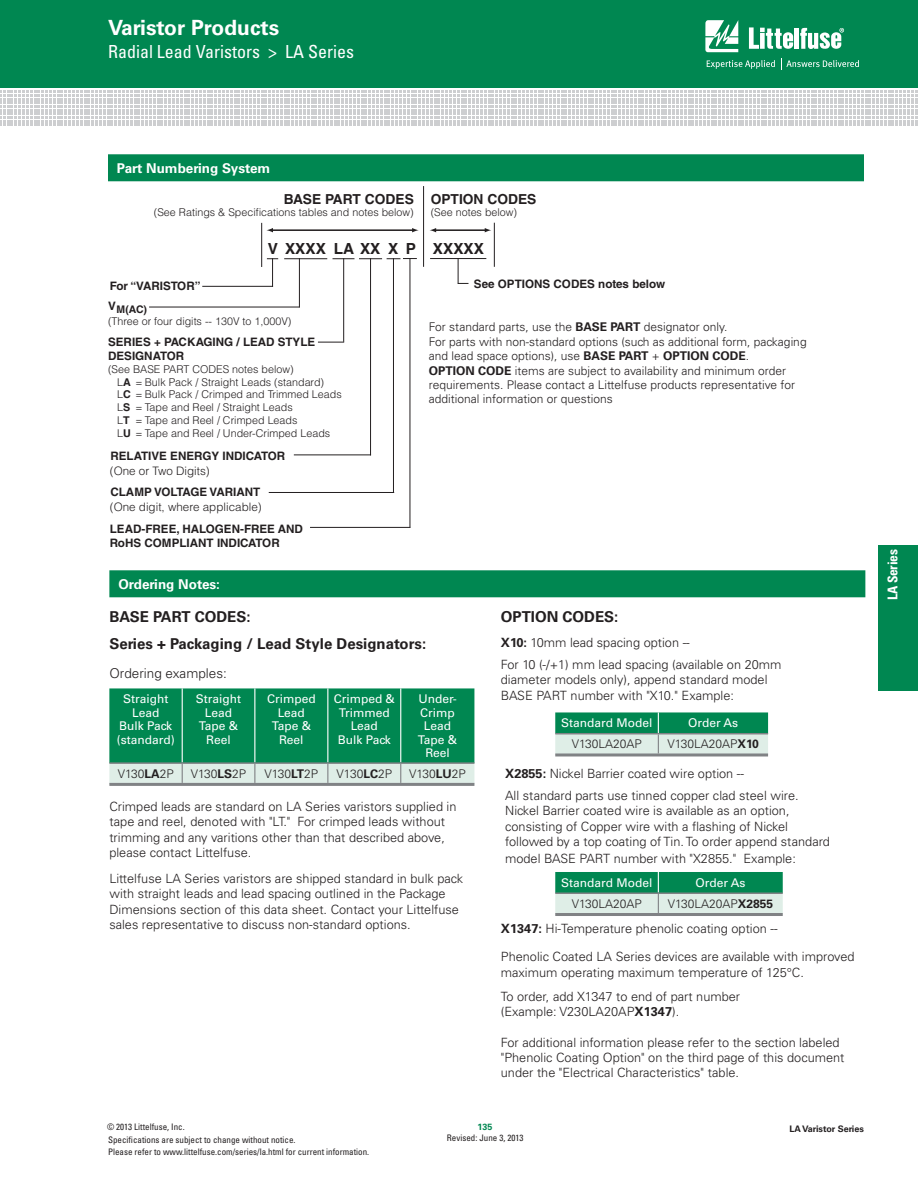
<style>
.page{position:relative;width:918px;height:1188px;background:#fff}
.page>*{position:absolute;margin:0;border:0;box-sizing:border-box;transform-origin:0 0}
.t1{font:700 21px "Univers LT Std";color:#fff}
.t2{font:condensed 18px "Univers LT Std";color:#fff}
.t3{font:700 15.3px "Helvetica LT Std";color:#231f20}
.t4{font:700 15px "Univers LT Std";color:#231f20}
.t5{font:700 13.8px "Helvetica LT Std";color:#231f20}
.t6{font:700 13.5px "Univers LT Std";color:#fff}
.t7{font:300 13.5px "Univers LT Std";color:#231f20}
.t8{font:700 condensed 13.5px "Univers LT Std";letter-spacing:-.02em;color:#fff}
.t9{font:300 12.75px/15.3px "Univers LT Std";color:#231f20}
.t10{font:300 12px/14.4px "Univers LT Std";color:#231f20}
.t11{font:12px/13.5px "Univers LT Std";color:#fff;text-align:center}
.t12{font:700 11.7px/14px "Helvetica LT Std";color:#231f20}
.t13{font:300 11.7px "Helvetica LT Std";color:#231f20}
.t14{font:300 10.8px/12.9px "Helvetica LT Std";color:#231f20}
.t15{font:700 10.5px "Helvetica LT Std";color:#231f20}
.t16{font:condensed 9px/12px "Univers LT Std";color:#231f20}
.t17{font:700 9px "Univers LT Std";color:#231f20}
.t18{font:700 9px "Univers LT Std";color:#008751}
.s1{font-weight:700}
</style>
<div class="page">
<div style="left:0;top:0;width:918px;height:88px;background:#008751"></div>
<svg style="left:0;top:91px;width:917px;height:35px"></svg>
<svg style="left:705px;top:20px;width:33px;height:32px"></svg>
<hr style="left:795px;top:28px;width:4px;height:21px;background:#fff">
<svg style="left:800px;top:28px;width:44px;height:21px"></svg>
<svg style="left:749px;top:27px;width:44px;height:22px"></svg>
<svg style="left:707px;top:60px;width:68px;height:9px"></svg>
<svg style="left:781px;top:58px;width:78px;height:12px"></svg>
<div style="left:879px;top:545px;width:39px;height:146px;background:#008751"></div>
<div style="left:108px;top:154px;width:756px;height:27px;background:#008751"></div>
<hr style="left:203px;top:286px;width:70px;height:1px;background:#231f20">
<hr style="left:343px;top:259px;width:1px;height:82px;background:#231f20">
<hr style="left:299px;top:259px;width:1px;height:48px;background:#231f20">
<svg style="left:333px;top:258px;width:21px;height:1px"></svg>
<hr style="left:285px;top:258px;width:42px;height:1px;background:#231f20">
<svg style="left:267px;top:258px;width:11px;height:28px"></svg>
<svg style="left:318px;top:342px;width:26px;height:1px"></svg>
<hr style="left:269px;top:492px;width:125px;height:1px;background:#231f20">
<hr style="left:294px;top:454px;width:77px;height:1px;background:#231f20">
<hr style="left:393px;top:259px;width:1px;height:233px;background:#231f20">
<hr style="left:370px;top:259px;width:1px;height:196px;background:#231f20">
<hr style="left:150px;top:307px;width:149px;height:1px;background:#231f20">
<svg style="left:360px;top:258px;width:56px;height:1px"></svg>
<hr style="left:311px;top:527px;width:99px;height:1px;background:#231f20">
<hr style="left:431px;top:258px;width:55px;height:1px;background:#231f20">
<hr style="left:410px;top:259px;width:1px;height:268px;background:#231f20">
<svg style="left:458px;top:259px;width:10px;height:25px"></svg>
<hr style="left:423px;top:187px;width:1px;height:79px;background:#231f20">
<hr style="left:261px;top:223px;width:1px;height:43px;background:#231f20">
<hr style="left:494px;top:223px;width:1px;height:43px;background:#231f20">
<hr style="left:435px;top:229px;width:51px;height:2px;background:#231f20">
<svg style="left:485px;top:228px;width:6px;height:4px"></svg>
<svg style="left:430px;top:228px;width:6px;height:4px"></svg>
<hr style="left:272px;top:229px;width:141px;height:2px;background:#231f20">
<svg style="left:412px;top:228px;width:7px;height:4px"></svg>
<svg style="left:266px;top:228px;width:7px;height:4px"></svg>
<div style="left:109px;top:570px;width:756px;height:27px;background:#008751"></div>
<svg style="left:109px;top:688px;width:365px;height:95px;background:#329d72"></svg>
<hr style="left:109px;top:783px;width:365px;height:3px;background:#808285">
<hr style="left:555px;top:753px;width:213px;height:3px;background:#808285">
<svg style="left:555px;top:712px;width:213px;height:43px;background:#6eb699"></svg>
<hr style="left:555px;top:733px;width:213px;height:1px;background:#808285">
<hr style="left:555px;top:913px;width:228px;height:3px;background:#808285">
<svg style="left:555px;top:872px;width:228px;height:43px;background:#6cb598"></svg>
<hr style="left:555px;top:893px;width:228px;height:1px;background:#808285">
<h1 class="t1" style="left:108px;top:18px;width:173px">Varistor Products</h1>
<h2 class="t2" style="left:108px;top:44px;width:248px">Radial Lead Varistors &gt; LA Series</h2>
<p class="t6" style="left:117px;top:163px;width:155px">Part Numbering System</p>
<p class="t5" style="left:284px;top:191px;width:132px">BASE PART CODES</p>
<p class="t14" style="left:154px;top:207px;width:262px">(See Ratings &amp; Specifications tables and notes below)</p>
<p class="t3" style="left:268px;top:240px;width:114px">V XXXX LA XX</p>
<p class="t3" style="left:388px;top:240px;width:12px">X</p>
<p class="t3" style="left:406px;top:239px;width:12px">P</p>
<p class="t12" style="left:110px;top:279px;width:92px">For “VARISTOR”</p>
<p class="t15" style="left:108px;top:303px;width:40px"><sup>V</sup>M(AC)</p>
<p class="t14" style="left:108px;top:316px;width:185px">(Three or four digits -- 130V to 1,000V)</p>
<p class="t12" style="left:108px;top:335px;width:209px">SERIES + PACKAGING / LEAD STYLE<br>DESIGNATOR</p>
<p class="t14" style="left:117px;top:363px;width:226px;text-indent:-9px">(See BASE PART CODES notes below)<br>L<span class="s1">A</span> = Bulk Pack / Straight Leads (standard)<br>L<span class="s1">C</span> = Bulk Pack / Crimped and Trimmed Leads L<span class="s1">S</span> = Tape and Reel / Straight Leads<br>L<span class="s1">T</span> = Tape and Reel / Crimped Leads<br>L<span class="s1">U</span> = Tape and Reel / Under-Crimped Leads</p>
<p class="t12" style="left:110px;top:449px;width:176px">RELATIVE ENERGY INDICATOR</p>
<p class="t13" style="left:110px;top:466px;width:102px">(One or Two Digits)</p>
<p class="t12" style="left:110px;top:485px;width:151px">CLAMP VOLTAGE VARIANT</p>
<p class="t13" style="left:110px;top:503px;width:153px">(One digit, where applicable)</p>
<p class="t12" style="left:110px;top:522px;width:195px">LEAD-FREE, HALOGEN-FREE AND<br>RoHS COMPLIANT INDICATOR</p>
<p class="t6" style="left:118px;top:579px;width:103px">Ordering Notes:</p>
<p class="t5" style="left:431px;top:191px;width:107px">OPTION CODES</p>
<p class="t14" style="left:431px;top:206px;width:88px">(See notes below)</p>
<p class="t3" style="left:433px;top:239px;width:53px">XXXXX</p>
<p class="t12" style="left:474px;top:277px;width:193px">See OPTIONS CODES notes below</p>
<p class="t10" style="left:429px;top:321px;width:379px">For standard parts, use the <span class="s1">BASE PART</span> designator only.<br>For parts with non-standard options (such as additional form, packaging and lead space options), use <span class="s1">BASE PART</span> + <span class="s1">OPTION CODE</span>.<br><span class="s1">OPTION CODE</span> items are subject to availability and minimum order requirements. Please contact a Littelfuse products representative for additional information or questions</p>
<p class="t4" style="left:109px;top:610px;width:143px">BASE PART CODES:</p>
<p class="t4" style="left:501px;top:610px;width:119px">OPTION CODES:</p>
<p class="t4" style="left:109px;top:637px;width:318px">Series + Packaging / Lead Style Designators:</p>
<p class="t7" style="left:109px;top:667px;width:119px">Ordering examples:</p>
<p class="t11" style="left:117px;top:693px;width:59px">Straight<br>Lead<br>Bulk Pack (standard)</p>
<p class="t11" style="left:196px;top:693px;width:47px">Straight<br>Lead<br>Tape &amp;<br>Reel</p>
<p class="t11" style="left:267px;top:693px;width:50px">Crimped<br>Lead<br>Tape &amp;<br>Reel</p>
<p class="t11" style="left:334px;top:693px;width:62px">Crimped &amp;<br>Trimmed<br>Lead<br>Bulk Pack</p>
<p class="t11" style="left:418px;top:693px;width:41px">Under-<br>Crimp<br>Lead<br>Tape &amp;<br>Reel</p>
<p class="t10" style="left:118px;top:767px;width:58px">V130<span class="s1">LA</span>2P</p>
<p class="t10" style="left:191px;top:767px;width:57px">V130<span class="s1">LS</span>2P</p>
<p class="t10" style="left:265px;top:767px;width:55px">V130<span class="s1">LT</span>2P</p>
<p class="t10" style="left:337px;top:767px;width:57px">V130<span class="s1">LC</span>2P</p>
<p class="t10" style="left:409px;top:767px;width:58px">V130<span class="s1">LU</span>2P</p>
<p class="t9" style="left:109px;top:800px;width:349px">Crimped leads are standard on LA Series varistors supplied in tape and reel, denoted with "LT." For crimped leads without trimming and any varitions other than that described above, please contact Littelfuse.</p>
<p class="t9" style="left:109px;top:871px;width:355px">Littelfuse LA Series varistors are shipped standard in bulk pack with straight leads and lead spacing outlined in the Package Dimensions section of this data sheet. Contact your Littelfuse sales representative to discuss non-standard options.</p>
<p class="t9" style="left:501px;top:632px;width:282px;line-height:21.8px"><span class="s1">X10:</span> 10mm lead spacing option --<br>For 10 (-/+1) mm lead spacing (available on 20mm</p>
<p class="t9" style="left:501px;top:672px;width:268px;line-height:16.5px">diameter models only), append standard model<br>BASE PART number with "X10." Example:</p>
<p class="t11" style="left:561px;top:717px;width:93px">Standard Model</p>
<p class="t11" style="left:688px;top:717px;width:52px">Order As</p>
<p class="t10" style="left:572px;top:738px;width:72px">V130LA20AP</p>
<p class="t10" style="left:668px;top:738px;width:93px">V130LA20AP<span class="s1">X10</span></p>
<p class="t9" style="left:505px;top:764px;width:295px;line-height:21.8px"><span class="s1">X2855:</span> Nickel Barrier coated wire option --<br>All standard parts use tinned copper clad steel wire.</p>
<p class="t9" style="left:505px;top:804px;width:326px">Nickel Barrier coated wire is available as an option, consisting of Copper wire with a flashing of Nickel followed by a top coating of Tin. To order append standard</p>
<p class="t9" style="left:505px;top:851px;width:292px">model BASE PART number with "X2855." Example:</p>
<p class="t11" style="left:561px;top:876px;width:93px">Standard Model</p>
<p class="t11" style="left:696px;top:876px;width:52px">Order As</p>
<p class="t10" style="left:572px;top:897px;width:72px">V130LA20AP</p>
<p class="t10" style="left:668px;top:897px;width:107px">V130LA20AP<span class="s1">X2855</span></p>
<p class="t9" style="left:501px;top:922px;width:278px"><span class="s1">X1347:</span> Hi-Temperature phenolic coating option --</p>
<p class="t9" style="left:501px;top:950px;width:355px">Phenolic Coated LA Series devices are available with improved maximum operating maximum temperature of 125°C.</p>
<p class="t9" style="left:501px;top:989px;width:241px">To order, add X1347 to end of part number (Example: V230LA20AP<span class="s1">X1347</span>).</p>
<p class="t9" style="left:501px;top:1035px;width:345px">For additional information please refer to the section labeled "Phenolic Coating Option" on the third page of this document under the "Electrical Characteristics" table.</p>
<p class="t16" style="left:107px;top:1122px;width:79px">© 2013 Littelfuse, Inc.</p>
<p class="t18" style="left:478px;top:1123px;width:17px">135</p>
<p class="t16" style="left:447px;top:1133px;width:78px">Revised: June 3, 2013</p>
<p class="t16" style="left:108px;top:1135px;width:263px">Specifications are subject to change without notice.<br>Please refer to www.littelfuse.com/series/la.html for current information.</p>
<p class="t17" style="left:789px;top:1125px;width:76px">LA Varistor Series</p>
<p class="t8" style="left:885px;top:600px;width:52px;rotate:-90deg">LA Series</p>
</div>
